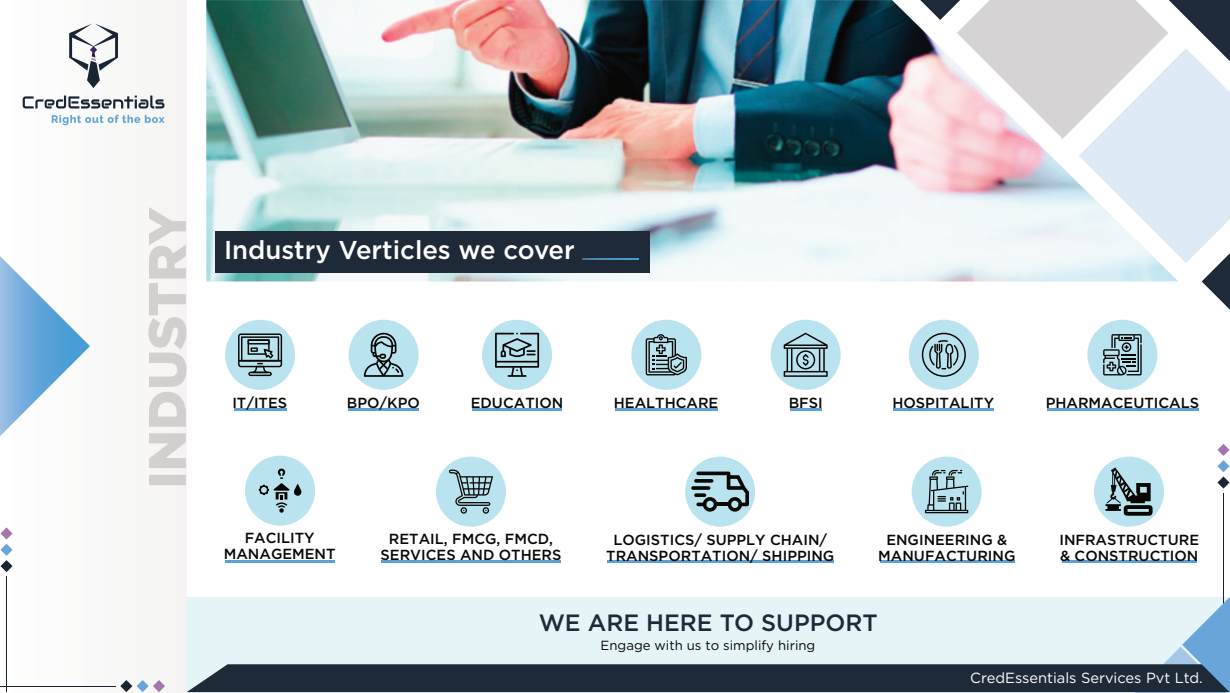
<style>
.page{position:relative;width:1230px;height:693px;background:#fff}
.page>*{position:absolute;margin:0;border:0;box-sizing:border-box;transform-origin:0 0}
.t1{font:500 25.6px "Gotham";color:#fff}
.t2{font:500 23.6px "Gotham";color:#1f2a39}
.t3{font:14.8px "Gotham";color:#fff}
.t4{font:500 14.4px/16px "Gotham";color:#080704;text-align:center}
.t5{font:13.2px "Gotham";color:#080704}
</style>
<div class="page">
<div style="left:0;top:0;width:187px;height:691px;background:#faf9f9"></div>
<img style="left:206px;top:0;width:972px;height:281px">
<img style="left:0;top:256px;width:90px;height:180px">
<img style="left:1133px;top:691px;width:95px;height:1px">
<img style="left:1079px;top:48px;width:151px;height:215px">
<svg style="left:880px;top:0;width:77px;height:20px"></svg>
<svg style="left:1201px;top:221px;width:29px;height:89px"></svg>
<svg style="left:1169px;top:0;width:61px;height:68px"></svg>
<img style="left:957px;top:0;width:211px;height:139px">
<svg style="left:120px;top:680px;width:45px;height:11px"></svg>
<hr style="left:0;top:685px;width:116px;height:1px;background:#1a2534">
<svg style="left:0;top:527px;width:13px;height:44px"></svg>
<hr style="left:6px;top:576px;width:1px;height:115px;background:#1a2534">
<svg style="left:1217px;top:444px;width:12px;height:44px"></svg>
<hr style="left:1223px;top:492px;width:1px;height:116px;background:#1a2534">
<svg style="left:69px;top:24px;width:49px;height:64px"></svg>
<svg style="left:23px;top:95px;width:141px;height:13px"></svg>
<svg style="left:52px;top:115px;width:112px;height:10px"></svg>
<svg style="left:187px;top:597px;width:1043px;height:94px;background:#aabac2"></svg>
<img style="left:148px;top:207px;width:38px;height:278px">
<div style="left:225px;top:319px;width:70px;height:70px;background:#b8e3ef;border-radius:50%"></div>
<hr style="left:234px;top:408px;width:52px;height:2px;background:#5da0d6">
<svg style="left:238px;top:333px;width:44px;height:43px"></svg>
<div style="left:349px;top:319px;width:70px;height:70px;background:#b8e3ef;border-radius:50%"></div>
<hr style="left:348px;top:408px;width:71px;height:2px;background:#5da0d6">
<svg style="left:364px;top:332px;width:39px;height:44px"></svg>
<hr style="left:472px;top:408px;width:90px;height:2px;background:#5da0d6">
<div style="left:482px;top:319px;width:70px;height:70px;background:#b8e3ef;border-radius:50%"></div>
<svg style="left:495px;top:332px;width:44px;height:44px"></svg>
<hr style="left:615px;top:408px;width:102px;height:2px;background:#5da0d6">
<div style="left:631px;top:319px;width:70px;height:70px;background:#b8e3ef;border-radius:50%"></div>
<svg style="left:646px;top:334px;width:41px;height:41px"></svg>
<hr style="left:790px;top:408px;width:31px;height:2px;background:#5da0d6">
<div style="left:771px;top:319px;width:70px;height:70px;background:#b8e3ef;border-radius:50%"></div>
<svg style="left:784px;top:332px;width:44px;height:44px"></svg>
<hr style="left:225px;top:560px;width:110px;height:2px;background:#5da0d6">
<div style="left:245px;top:455px;width:70px;height:70px;background:#b8e3ef;border-radius:50%"></div>
<svg style="left:259px;top:468px;width:42px;height:44px"></svg>
<hr style="left:894px;top:408px;width:100px;height:2px;background:#5da0d6">
<div style="left:909px;top:319px;width:70px;height:70px;background:#b8e3ef;border-radius:50%"></div>
<svg style="left:922px;top:332px;width:44px;height:44px"></svg>
<hr style="left:381px;top:560px;width:180px;height:2px;background:#5da0d6">
<div style="left:436px;top:456px;width:70px;height:70px;background:#b8e3ef;border-radius:50%"></div>
<svg style="left:449px;top:469px;width:44px;height:44px"></svg>
<hr style="left:1047px;top:408px;width:151px;height:2px;background:#5da0d6">
<div style="left:1087px;top:319px;width:70px;height:70px;background:#b8e3ef;border-radius:50%"></div>
<svg style="left:1103px;top:334px;width:38px;height:41px"></svg>
<hr style="left:607px;top:560px;width:226px;height:2px;background:#5da0d6">
<div style="left:685px;top:456px;width:70px;height:70px;background:#b8e3ef;border-radius:50%"></div>
<svg style="left:694px;top:471px;width:55px;height:40px"></svg>
<hr style="left:691px;top:486px;width:19px;height:3px;background:#080704;border-radius:2px">
<svg style="left:694px;top:478px;width:19px;height:4px"></svg>
<hr style="left:879px;top:560px;width:135px;height:2px;background:#5da0d6">
<div style="left:911px;top:456px;width:70px;height:70px;background:#b8e3ef;border-radius:50%"></div>
<svg style="left:925px;top:469px;width:43px;height:44px"></svg>
<hr style="left:1062px;top:560px;width:135px;height:2px;background:#5da0d6">
<div style="left:1094px;top:456px;width:70px;height:70px;background:#b8e3ef;border-radius:50%"></div>
<svg style="left:1124px;top:505px;width:28px;height:10px"></svg>
<hr style="left:1127px;top:508px;width:22px;height:3px;background:#080704">
<svg style="left:1105px;top:467px;width:45px;height:43px"></svg>
<div style="left:215px;top:231px;width:435px;height:41px;background:#1f2a39"></div>
<img style="left:582px;top:258px;width:56px;height:1px">
<h1 class="t1" style="left:224px;top:235px;width:352px">Industry Verticles we cover</h1>
<p class="t4" style="left:232px;top:394px;width:56px">IT/ITES</p>
<p class="t4" style="left:347px;top:394px;width:74px">BPO/KPO</p>
<p class="t4" style="left:471px;top:394px;width:94px">EDUCATION</p>
<p class="t4" style="left:614px;top:394px;width:106px">HEALTHCARE</p>
<p class="t4" style="left:789px;top:394px;width:36px">BFSI</p>
<p class="t4" style="left:892px;top:394px;width:103px">HOSPITALITY</p>
<p class="t4" style="left:1046px;top:394px;width:155px">PHARMACEUTICALS</p>
<p class="t4" style="left:224px;top:530px;width:113px">FACILITY<br>MANAGEMENT</p>
<p class="t4" style="left:381px;top:531px;width:182px">RETAIL, FMCG, FMCD,<br>SERVICES AND OTHERS</p>
<p class="t4" style="left:606px;top:532px;width:230px">LOGISTICS/ SUPPLY CHAIN/<br>TRANSPORTATION/ SHIPPING</p>
<p class="t4" style="left:878px;top:532px;width:139px">ENGINEERING &amp;<br>MANUFACTURING</p>
<p class="t4" style="left:1059px;top:532px;width:141px;text-align:left">INFRASTRUCTURE &amp; CONSTRUCTION</p>
<h2 class="t2" style="left:539px;top:609px;width:340px">WE ARE HERE TO SUPPORT</h2>
<p class="t5" style="left:601px;top:639px;width:216px">Engage with us to simplify hiring</p>
<p class="t3" style="left:970px;top:671px;width:234px">CredEssentials Services Pvt Ltd.</p>
</div>
